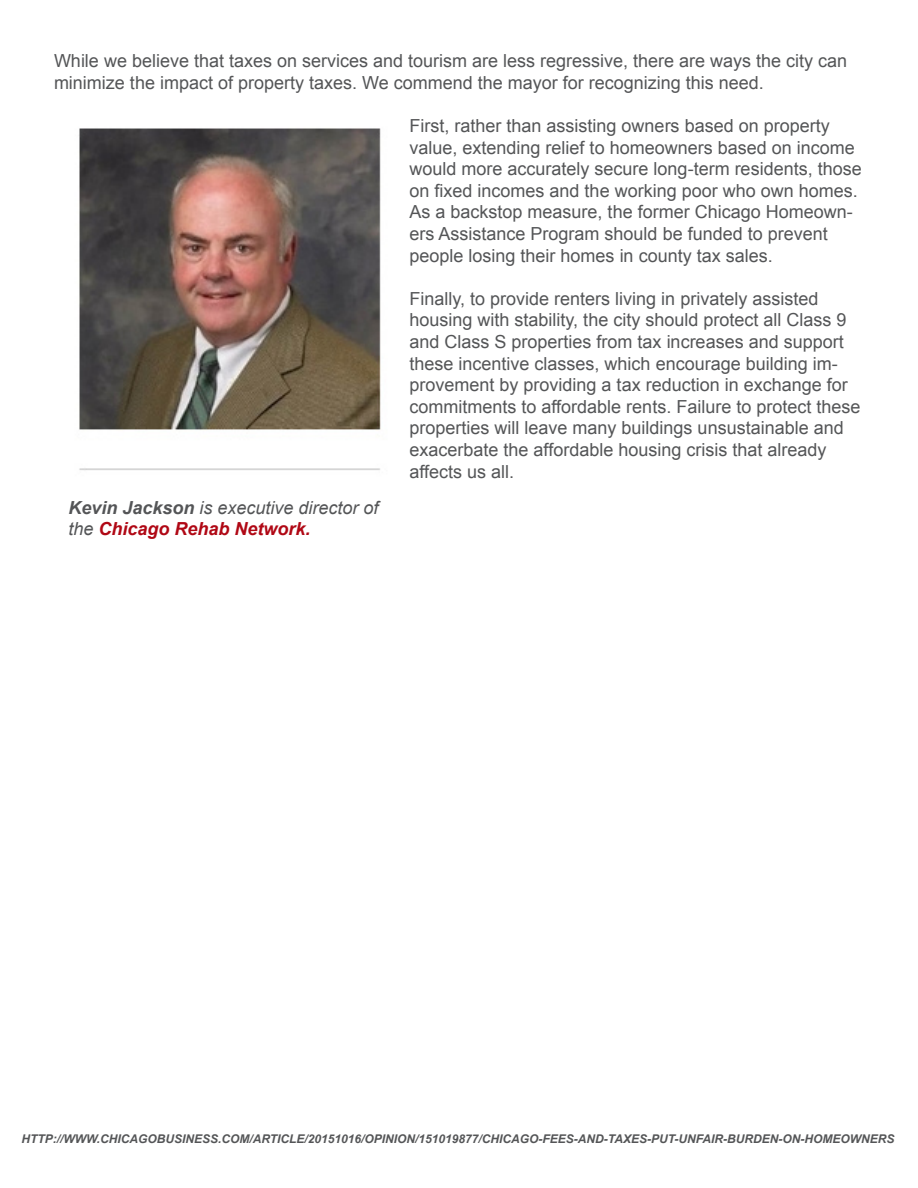
<style>
.page{position:relative;width:918px;height:1188px;background:#fff}
.page>*{position:absolute;margin:0;border:0;box-sizing:border-box;transform-origin:0 0}
.t1{font:18px/21.6px "Arial";color:#545557}
.t2{font:italic 18px/21.6px "Arial";color:#545557}
.t3{font:italic 700 12px "Arial";color:#545557}
.s1{font-weight:700}
.s2{font-weight:700;color:#b00815}
</style>
<div class="page">
<img style="left:79px;top:128px;width:302px;height:343px">
<p class="t1" style="left:54px;top:50px;width:795px">While we believe that taxes on services and tourism are less regressive, there are ways the city can minimize the impact of property taxes. We commend the mayor for recognizing this need.</p>
<p class="t1" style="left:410px;top:115px;width:454px">First, rather than assisting owners based on property value, extending relief to homeowners based on income would more accurately secure long-term residents, those on fixed incomes and the working poor who own homes.<br>As a backstop measure, the former Chicago Homeown&shy;ers Assistance Program should be funded to prevent people losing their homes in county tax sales.</p>
<p class="t1" style="left:410px;top:288px;width:452px">Finally, to provide renters living in privately assisted housing with stability, the city should protect all Class 9 and Class S properties from tax increases and support these incentive classes, which encourage building im&shy;provement by providing a tax reduction in exchange for commitments to affordable rents. Failure to protect these properties will leave many buildings unsustainable and exacerbate the affordable housing crisis that already affects us all.</p>
<p class="t2" style="left:68px;top:497px;width:312px"><span class="s1">Kevin Jackson</span> is executive director of the <span class="s2">Chicago Rehab Network.</span></p>
<p class="t3" style="left:22px;top:1131px;width:874px">HTTP://WWW.CHICAGOBUSINESS.COM/ARTICLE/20151016/OPINION/151019877/CHICAGO-FEES-AND-TAXES-PUT-UNFAIR-BURDEN-ON-HOMEOWNERS</p>
</div>
